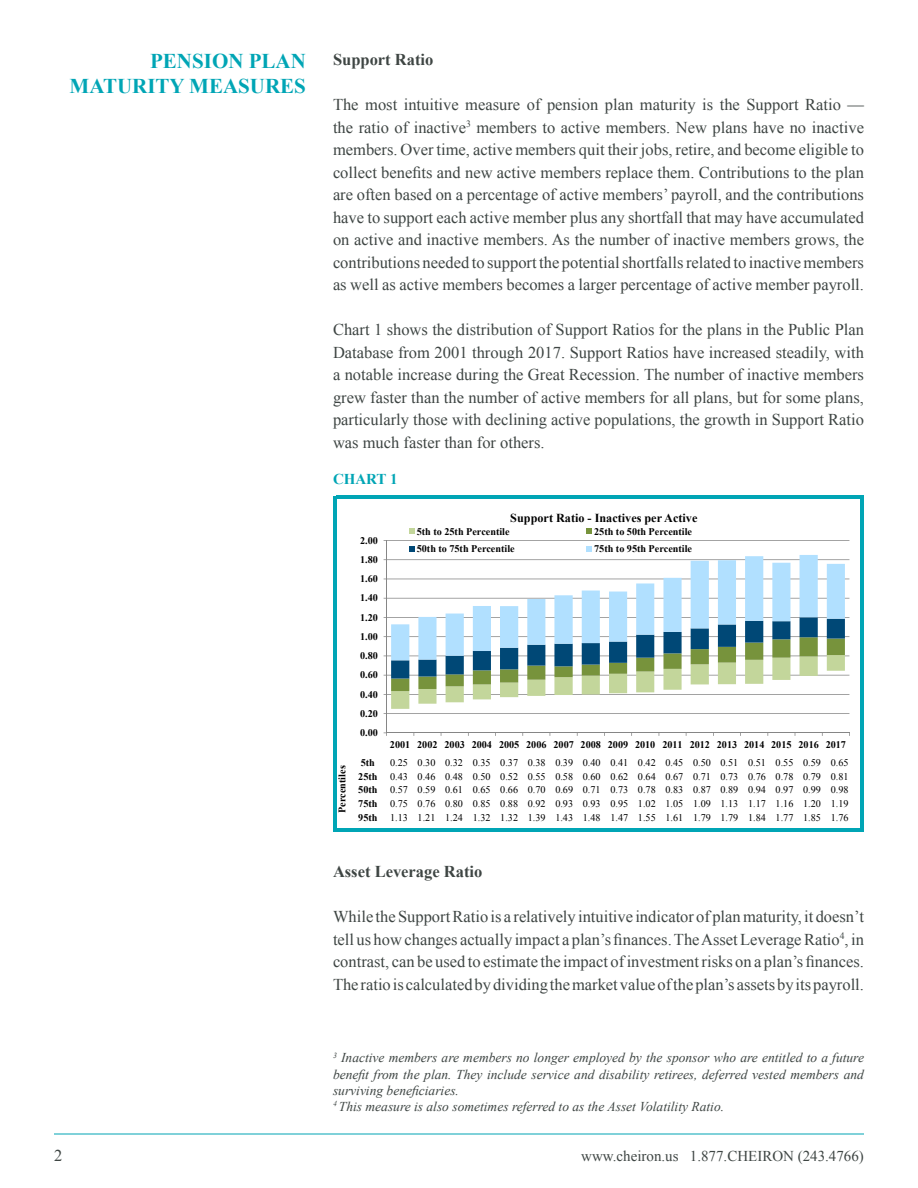
<style>
.page{position:relative;width:918px;height:1188px;background:#fff}
.page>*{position:absolute;margin:0;border:0;box-sizing:border-box;transform-origin:0 0}
.Subheader{font:700 21px/25.2px "Times New Roman";color:#00a5b5;text-align:right}
.Body_Copy{font:16.5px/22.5px "Times New Roman";color:#3e4543;text-align:justify}
.Body_Copy-2{font:700 16.5px "Times New Roman";color:#3e4543}
.t1{font:15px "Times New Roman";color:#3e4543}
.Body_Copy-3{font:700 15px "Times New Roman";color:#00a5b5}
.Fine_print{font:italic 13.5px/16.2px "Times New Roman";color:#3e4543;text-align:justify}
.t2{font:700 12.15px "Times New Roman";color:#000}
.t3{font:10.2px/14px "Times New Roman";color:#000;text-align:justify}
.t4{font:700 10.2px "Times New Roman";color:#000}
.s1{font-weight:700}
</style>
<div class="page">
<hr style="left:54px;top:1134px;width:810px;height:1px;background:#00a5b5">
<hr style="left:333px;top:496px;width:3px;height:336px;background:#00a5b5">
<hr style="left:860px;top:499px;width:3px;height:333px;background:#00a5b5">
<hr style="left:336px;top:496px;width:527px;height:3px;background:#00a5b5">
<hr style="left:336px;top:829px;width:527px;height:3px;background:#00a5b5">
<hr style="left:387px;top:713px;width:462px;height:1px;background:#868686">
<hr style="left:387px;top:694px;width:462px;height:1px;background:#868686">
<hr style="left:387px;top:675px;width:462px;height:1px;background:#868686">
<hr style="left:387px;top:656px;width:462px;height:1px;background:#868686">
<hr style="left:387px;top:636px;width:462px;height:1px;background:#868686">
<hr style="left:387px;top:617px;width:462px;height:1px;background:#868686">
<hr style="left:387px;top:598px;width:462px;height:1px;background:#868686">
<hr style="left:387px;top:579px;width:462px;height:1px;background:#868686">
<hr style="left:387px;top:559px;width:462px;height:1px;background:#868686">
<hr style="left:387px;top:540px;width:462px;height:1px;background:#868686">
<svg style="left:391px;top:555px;width:454px;height:62px"></svg>
<hr style="left:386px;top:540px;width:1px;height:193px;background:#868686">
<svg style="left:384px;top:617px;width:461px;height:97px"></svg>
<hr style="left:387px;top:732px;width:462px;height:1px;background:#868686">
<svg style="left:410px;top:529px;width:5px;height:5px"></svg>
<svg style="left:587px;top:529px;width:5px;height:5px"></svg>
<svg style="left:410px;top:547px;width:5px;height:5px"></svg>
<svg style="left:587px;top:547px;width:5px;height:5px"></svg>
<p class="Subheader" style="left:70px;top:48px;width:238px">PENSION PLAN<br>MATURITY MEASURES</p>
<p class="Body_Copy-2" style="left:333px;top:48px;width:102px">Support Ratio</p>
<p class="Body_Copy" style="left:333px;top:93px;width:533px">The most intuitive measure of pension plan maturity is the Support Ratio — the ratio of inactive<sup>3</sup> members to active members. New plans have no inactive members. Over time, active members quit their jobs, retire, and become eligible to collect benefits and new active members replace them. Contributions to the plan are often based on a percentage of active members’ payroll, and the contributions have to support each active member plus any shortfall that may have accumulated on active and inactive members. As the number of inactive members grows, the contributions needed to support the potential shortfalls related to inactive members as well as active members becomes a larger percentage of active member payroll.</p>
<p class="Body_Copy" style="left:333px;top:318px;width:533px">Chart 1 shows the distribution of Support Ratios for the plans in the Public Plan Database from 2001 through 2017. Support Ratios have increased steadily, with a notable increase during the Great Recession. The number of inactive members grew faster than the number of active members for all plans, but for some plans, particularly those with declining active populations, the growth in Support Ratio was much faster than for others.</p>
<p class="Body_Copy-3" style="left:333px;top:468px;width:66px">CHART 1</p>
<p class="t4" style="left:335px;top:813px;width:49px;rotate:-90deg">Percentiles</p>
<p class="t4" style="left:360px;top:533px;width:19px">2.00</p>
<p class="t4" style="left:360px;top:552px;width:19px">1.80</p>
<p class="t4" style="left:360px;top:572px;width:19px">1.60</p>
<p class="t4" style="left:360px;top:591px;width:19px">1.40</p>
<p class="t4" style="left:360px;top:610px;width:19px">1.20</p>
<p class="t4" style="left:360px;top:629px;width:19px">1.00</p>
<p class="t4" style="left:360px;top:649px;width:19px">0.80</p>
<p class="t4" style="left:360px;top:668px;width:19px">0.60</p>
<p class="t4" style="left:360px;top:687px;width:19px">0.40</p>
<p class="t4" style="left:360px;top:706px;width:19px">0.20</p>
<p class="t4" style="left:360px;top:726px;width:19px">0.00</p>
<p class="t2" style="left:510px;top:509px;width:189px">Support Ratio - Inactives per Active</p>
<p class="t4" style="left:417px;top:524px;width:94px">5th to 25th Percentile</p>
<p class="t4" style="left:594px;top:524px;width:99px">25th to 50th Percentile</p>
<p class="t4" style="left:417px;top:542px;width:99px">50th to 75th Percentile</p>
<p class="t4" style="left:594px;top:542px;width:99px">75th to 95th Percentile</p>
<p class="t4" style="left:390px;top:737px;width:458px">2001 2002 2003 2004 2005 2006 2007 2008 2009 2010 2011 2012 2013 2014 2015 2016 2017</p>
<p class="t3" style="left:358px;top:755px;width:492px;text-indent:32px">0.25 0.30 0.32 0.35 0.37 0.38 0.39 0.40 0.41 0.42 0.45 0.50 0.51 0.51 0.55 0.59 0.65<br><span class="s1">25th</span> 0.43 0.46 0.48 0.50 0.52 0.55 0.58 0.60 0.62 0.64 0.67 0.71 0.73 0.76 0.78 0.79 0.81<br><span class="s1">50th</span> 0.57 0.59 0.61 0.65 0.66 0.70 0.69 0.71 0.73 0.78 0.83 0.87 0.89 0.94 0.97 0.99 0.98<br><span class="s1">75th</span> 0.75 0.76 0.80 0.85 0.88 0.92 0.93 0.93 0.95 1.02 1.05 1.09 1.13 1.17 1.16 1.20 1.19<br><span class="s1">95th</span> 1.13 1.21 1.24 1.32 1.32 1.39 1.43 1.48 1.47 1.55 1.61 1.79 1.79 1.84 1.77 1.85 1.76</p>
<p class="t4" style="left:361px;top:755px;width:16px">5th</p>
<p class="Body_Copy-2" style="left:333px;top:860px;width:151px">Asset Leverage Ratio</p>
<p class="Body_Copy" style="left:333px;top:905px;width:533px">While the Support Ratio is a relatively intuitive indicator of plan maturity, it doesn’t tell us how changes actually impact a plan’s finances. The Asset Leverage Ratio<sup>4</sup>, in contrast, can be used to estimate the impact of investment risks on a plan’s finances.<br>The ratio is calculated by dividing the market value of the plan’s assets by its payroll.</p>
<p class="Fine_print" style="left:333px;top:1049px;width:533px"><sup>3</sup> Inactive members are members no longer employed by the sponsor who are entitled to a future benefit from the plan. They include service and disability retirees, deferred vested members and surviving beneficiaries.</p>
<p class="Fine_print" style="left:333px;top:1098px;width:393px"><sup>4</sup> This measure is also sometimes referred to as the Asset Volatility Ratio.</p>
<p class="Body_Copy" style="left:54px;top:1144px;width:10px">2</p>
<p class="t1" style="left:581px;top:1146px;width:284px">www.cheiron.us 1.877.CHEIRON (243.4766)</p>
</div>
